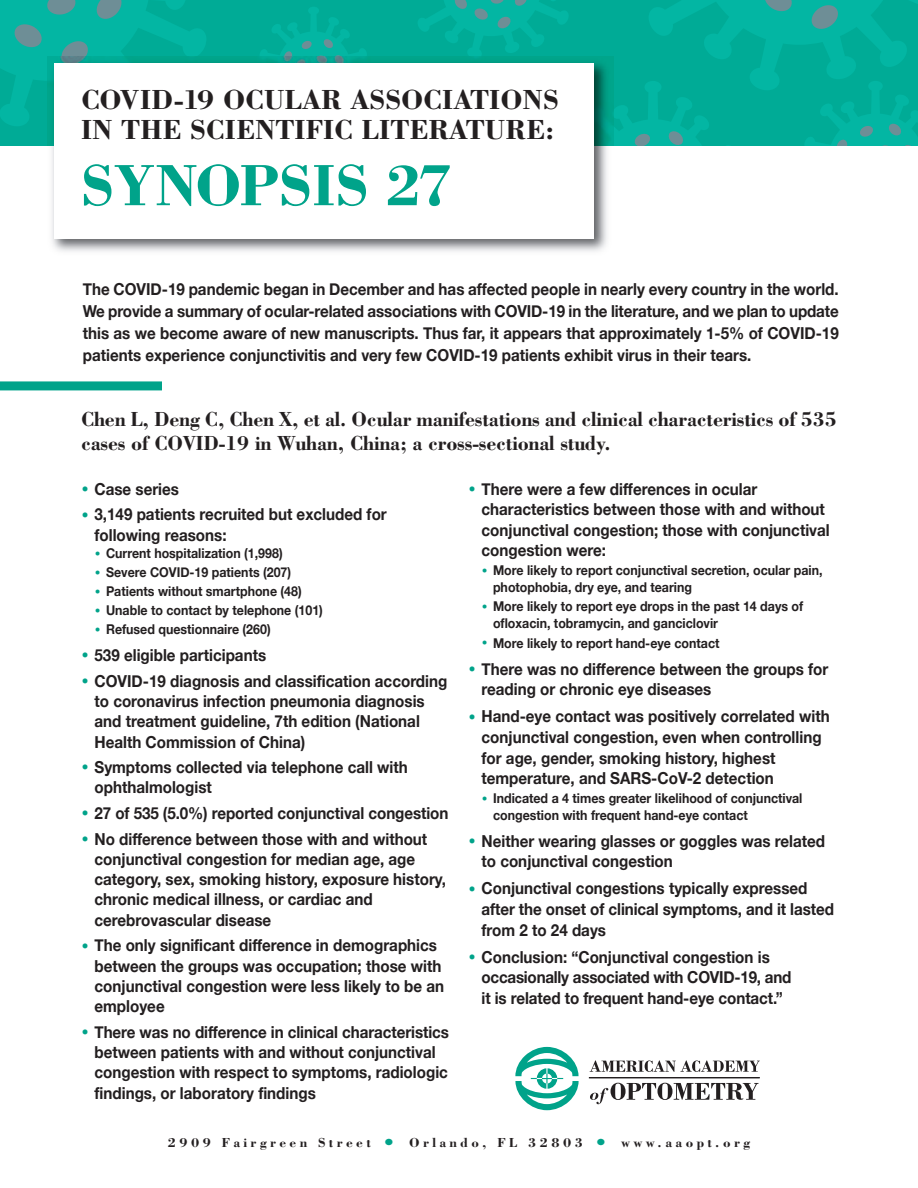
<style>
.page{position:relative;width:918px;height:1188px;background:#fff}
.page>*{position:absolute;margin:0;border:0;box-sizing:border-box;transform-origin:0 0}
.t1{font:700 60px "Bodoni";color:#00a38a}
.t2{font:700 28.5px/30px "Bodoni";color:#231f20}
.t3{font:700 21px/24px "Bodoni";letter-spacing:-.01em;color:#231f20;scale:.95 1}
.t4{font:700 16.5px/20.2px "Helvetica Neue";color:#231f20;scale:.92 1}
.t5{font:700 13.5px/16.5px "Helvetica Neue";color:#231f20;scale:.92 1}
.t6{font:700 13.5px "Bodoni";letter-spacing:.25em;color:#231f20}
.s1{font-size:22.5px;color:#00a38a}
.s2{font-size:18px;color:#00a38a}
.s3{font-size:21px;color:#00a38a}
</style>
<div class="page">
<svg style="left:0;top:0;width:918px;height:146px;background:#05ad9a"></svg>
<img style="left:48px;top:56px;width:565px;height:196px">
<div style="left:54px;top:63px;width:540px;height:176px;background:#fff"></div>
<svg style="left:515px;top:1047px;width:64px;height:63px"></svg>
<svg style="left:590px;top:1060px;width:170px;height:12px"></svg>
<svg style="left:590px;top:1083px;width:169px;height:21px"></svg>
<div style="left:0;top:381px;width:162px;height:9px;background:#00a38a"></div>
<h2 class="t2" style="left:81px;top:84px;width:479px">COVID-19 OCULAR ASSOCIATIONS<br>IN THE SCIENTIFIC LITERATURE:</h2>
<h1 class="t1" style="left:81px;top:149px;width:373px">SYNOPSIS 27</h1>
<p class="t4" style="left:83px;top:278px;width:823px;line-height:21.8px;text-align:justify">The COVID-19 pandemic began in December and has affected people in nearly every country in the world.<br>We provide a summary of ocular-related associations with COVID-19 in the literature, and we plan to update this as we become aware of new manuscripts. Thus far, it appears that approximately 1-5% of COVID-19 patients experience conjunctivitis and very few COVID-19 patients exhibit virus in their tears.</p>
<p class="t3" style="left:81px;top:407px;width:797px">Chen L, Deng C, Chen X, et al. Ocular manifestations and clinical characteristics of 535 cases of COVID-19 in Wuhan, China; a cross-sectional study.</p>
<p class="t4" style="left:81px;top:478px;width:108px"><span class="s1">•</span> Case series</p>
<p class="t4" style="left:95px;top:504px;width:319px;text-indent:-14px"><span class="s1">•</span> 3,149 patients recruited but excluded for following reasons:</p>
<p class="t5" style="left:94px;top:545px;width:206px"><span class="s2">•</span> Current hospitalization (1,998)</p>
<p class="t5" style="left:94px;top:564px;width:215px"><span class="s2">•</span> Severe COVID-19 patients (207)</p>
<p class="t5" style="left:94px;top:583px;width:227px"><span class="s2">•</span> Patients without smartphone (48)</p>
<p class="t5" style="left:94px;top:602px;width:250px"><span class="s2">•</span> Unable to contact by telephone (101)</p>
<p class="t5" style="left:94px;top:621px;width:193px"><span class="s2">•</span> Refused questionnaire (260)</p>
<p class="t4" style="left:81px;top:645px;width:203px"><span class="s1">•</span> 539 eligible participants</p>
<p class="t4" style="left:95px;top:670px;width:385px;text-indent:-14px"><span class="s1">•</span> COVID-19 diagnosis and classification according to coronavirus infection pneumonia diagnosis and treatment guideline, 7th edition (National Health Commission of China)</p>
<p class="t4" style="left:95px;top:757px;width:342px;text-indent:-14px"><span class="s1">•</span> Symptoms collected via telephone call with ophthalmologist</p>
<p class="t4" style="left:81px;top:803px;width:401px"><span class="s1">•</span> 27 of 535 (5.0%) reported conjunctival congestion</p>
<p class="t4" style="left:95px;top:828px;width:383px;text-indent:-14px"><span class="s1">•</span> No difference between those with and without conjunctival congestion for median age, age category, sex, smoking history, exposure history, chronic medical illness, or cardiac and cerebrovascular disease</p>
<p class="t4" style="left:95px;top:935px;width:382px;text-indent:-14px"><span class="s1">•</span> The only significant difference in demographics between the groups was occupation; those with conjunctival congestion were less likely to be an employee</p>
<p class="t4" style="left:95px;top:1021px;width:387px;text-indent:-14px"><span class="s1">•</span> There was no difference in clinical characteristics between patients with and without conjunctival congestion with respect to symptoms, radiologic findings, or laboratory findings</p>
<p class="t4" style="left:482px;top:478px;width:380px;line-height:20.7px;text-indent:-14px"><span class="s1">•</span> There were a few differences in ocular characteristics between those with and without conjunctival congestion; those with conjunctival congestion were:</p>
<p class="t5" style="left:493px;top:562px;width:360px;text-indent:-12px"><span class="s2">•</span> More likely to report conjunctival secretion, ocular pain, photophobia, dry eye, and tearing</p>
<p class="t5" style="left:493px;top:598px;width:339px;text-indent:-12px"><span class="s2">•</span> More likely to report eye drops in the past 14 days of ofloxacin, tobramycin, and ganciclovir</p>
<p class="t5" style="left:482px;top:634px;width:260px"><span class="s2">•</span> More likely to report hand-eye contact</p>
<p class="t4" style="left:482px;top:658px;width:379px;line-height:20.7px;text-indent:-14px"><span class="s1">•</span> There was no difference between the groups for reading or chronic eye diseases</p>
<p class="t4" style="left:482px;top:706px;width:380px;line-height:20.7px;text-indent:-14px"><span class="s1">•</span> Hand-eye contact was positively correlated with conjunctival congestion, even when controlling for age, gender, smoking history, highest temperature, and SARS-CoV-2 detection</p>
<p class="t5" style="left:493px;top:790px;width:338px;text-indent:-12px"><span class="s2">•</span> Indicated a 4 times greater likelihood of conjunctival congestion with frequent hand-eye contact</p>
<p class="t4" style="left:482px;top:830px;width:375px;line-height:20.7px;text-indent:-14px"><span class="s1">•</span> Neither wearing glasses or goggles was related to conjunctival congestion</p>
<p class="t4" style="left:482px;top:878px;width:385px;line-height:20.7px;text-indent:-14px"><span class="s1">•</span> Conjunctival congestions typically expressed after the onset of clinical symptoms, and it lasted from 2 to 24 days</p>
<p class="t4" style="left:482px;top:946px;width:338px;line-height:20.7px;text-indent:-14px"><span class="s1">•</span> Conclusion: “Conjunctival congestion is occasionally associated with COVID-19, and it is related to frequent hand-eye contact.”</p>
<p class="t6" style="left:168px;top:1134px;width:584px">2909 Fairgreen Street <span class="s3">•</span> Orlando, FL 32803 <span class="s3">•</span> www.aaopt.org</p>
</div>
